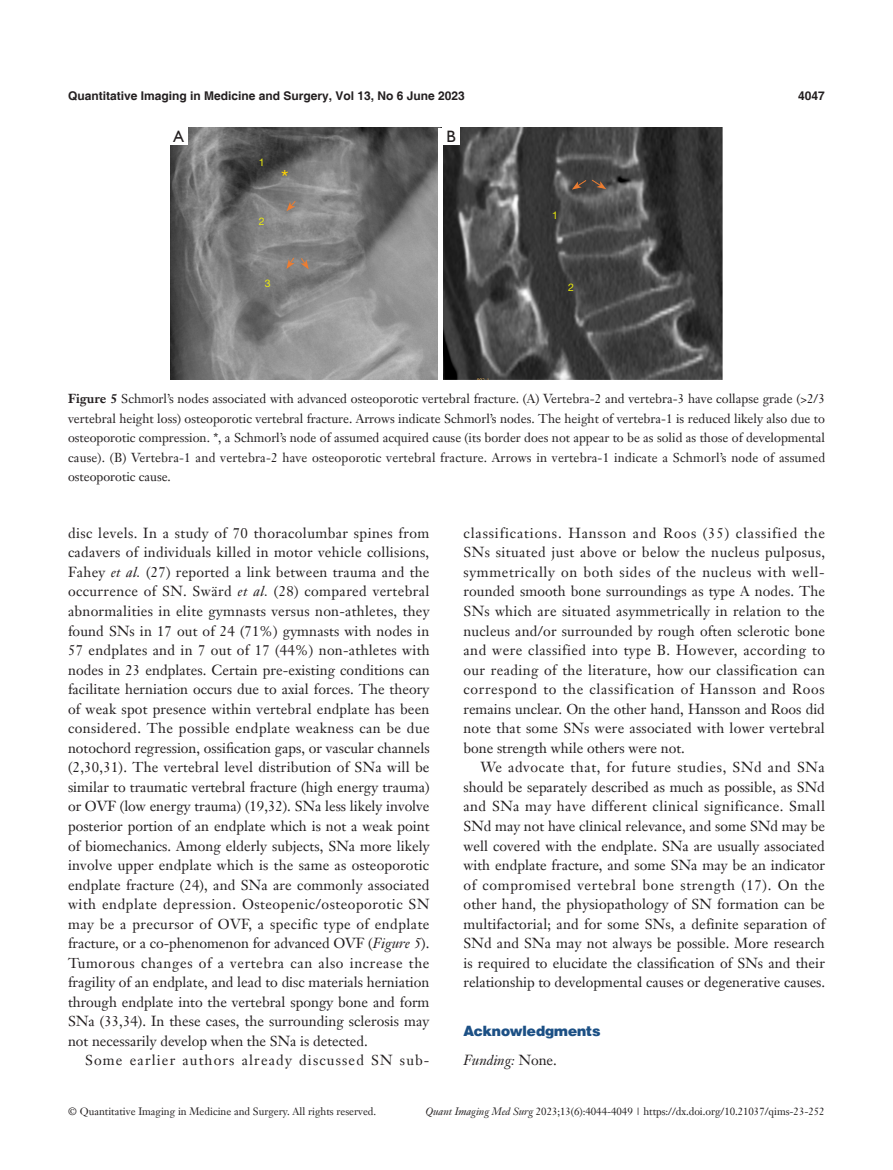
<style>
.page{position:relative;width:893px;height:1170px;background:#fff}
.page>*{position:absolute;margin:0;border:0;box-sizing:border-box;transform-origin:0 0}
.t1{font:21px "Helvetica Neue LT Pro";color:#ffd302}
.t2{font:16.5px "Humanist 521 BT";color:#231f20}
.t3{font:14.25px/19.5px "Janson Text LT";color:#231f20;text-align:justify}
.t4{font:14.25px "Janson Text LT";letter-spacing:.08em;color:#231f20}
._1ji-6_5{font:900 14.25px "Helvetica";color:#1c5085}
.t5{font:italic 14.25px "Janson Text LT";color:#231f20}
.t6{font:12.75px/19.5px "Janson Text LT";letter-spacing:.015em;color:#231f20;text-align:justify}
.t7{font:700 12px "Helvetica";color:#231f20}
.t8{font:10.5px "Janson Text LT";color:#231f20}
.t9{font:10.5px "Helvetica Neue LT Pro";color:#ecec0c}
.s1{font-weight:700}
.s2{font-style:italic}
.s3{font-style:normal}
</style>
<div class="page">
<img style="left:170px;top:128px;width:553px;height:251px">
<div style="left:170px;top:128px;width:17px;height:17px;background:#fff"></div>
<div style="left:443px;top:128px;width:17px;height:17px;background:#fff"></div>
<div style="left:438px;top:128px;width:5px;height:251px;background:#fff"></div>
<svg style="left:286px;top:200px;width:10px;height:11px"></svg>
<svg style="left:286px;top:257px;width:23px;height:12px"></svg>
<svg style="left:572px;top:179px;width:34px;height:10px"></svg>
<p class="t7" style="left:68px;top:88px;width:398px">Quantitative Imaging in Medicine and Surgery, Vol 13, No 6 June 2023</p>
<p class="t7" style="left:798px;top:88px;width:28px">4047</p>
<p class="t2" style="left:174px;top:126px;width:12px">A</p>
<p class="t2" style="left:446px;top:126px;width:11px">B</p>
<p class="t1" style="left:281px;top:164px;width:9px">*</p>
<p class="t9" style="left:259px;top:156px;width:7px">1</p>
<p class="t9" style="left:259px;top:215px;width:7px">2</p>
<p class="t9" style="left:265px;top:276px;width:7px">3</p>
<p class="t9" style="left:552px;top:209px;width:7px">1</p>
<p class="t9" style="left:568px;top:281px;width:7px">2</p>
<p class="t6" style="left:68px;top:389px;width:759px"><span class="s1">Figure 5</span> Schmorl’s nodes associated with advanced osteoporotic vertebral fracture. (A) Vertebra-2 and vertebra-3 have collapse grade (&gt;2/3 vertebral height loss) osteoporotic vertebral fracture. Arrows indicate Schmorl’s nodes. The height of vertebra-1 is reduced likely also due to osteoporotic compression. *, a Schmorl’s node of assumed acquired cause (its border does not appear to be as solid as those of developmental cause). (B) Vertebra-1 and vertebra-2 have osteoporotic vertebral fracture. Arrows in vertebra-1 indicate a Schmorl’s node of assumed osteoporotic cause.</p>
<p class="t3" style="left:68px;top:523px;width:363px">disc levels. In a study of 70 thoracolumbar spines from cadavers of individuals killed in motor vehicle collisions, Fahey <span class="s2">et al.</span> (27) reported a link between trauma and the occurrence of SN. Swärd <span class="s2">et al.</span> (28) compared vertebral abnormalities in elite gymnasts versus non-athletes, they found SNs in 17 out of 24 (71%) gymnasts with nodes in 57 endplates and in 7 out of 17 (44%) non-athletes with nodes in 23 endplates. Certain pre-existing conditions can facilitate herniation occurs due to axial forces. The theory of weak spot presence within vertebral endplate has been considered. The possible endplate weakness can be due notochord regression, ossification gaps, or vascular channels (2,30,31). The vertebral level distribution of SNa will be similar to traumatic vertebral fracture (high energy trauma) or OVF (low energy trauma) (19,32). SNa less likely involve posterior portion of an endplate which is not a weak point of biomechanics. Among elderly subjects, SNa more likely involve upper endplate which is the same as osteoporotic endplate fracture (24), and SNa are commonly associated with endplate depression. Osteopenic/osteoporotic SN may be a precursor of OVF, a specific type of endplate fracture, or a co-phenomenon for advanced OVF (<span class="s2">Figure 5</span>).<br>Tumorous changes of a vertebra can also increase the fragility of an endplate, and lead to disc materials herniation through endplate into the vertebral spongy bone and form SNa (33,34). In these cases, the surrounding sclerosis may not necessarily develop when the SNa is detected.</p>
<p class="t4" style="left:85px;top:1051px;width:346px">Some earlier authors already discussed SN sub-</p>
<p class="t3" style="left:463px;top:523px;width:363px">classifications. Hansson and Roos (35) classified the SNs situated just above or below the nucleus pulposus, symmetrically on both sides of the nucleus with well&shy;rounded smooth bone surroundings as type A nodes. The SNs which are situated asymmetrically in relation to the nucleus and/or surrounded by rough often sclerotic bone and were classified into type B. However, according to our reading of the literature, how our classification can correspond to the classification of Hansson and Roos remains unclear. On the other hand, Hansson and Roos did note that some SNs were associated with lower vertebral bone strength while others were not.</p>
<p class="t3" style="left:463px;top:757px;width:363px;text-indent:17px">We advocate that, for future studies, SNd and SNa should be separately described as much as possible, as SNd and SNa may have different clinical significance. Small SNd may not have clinical relevance, and some SNd may be well covered with the endplate. SNa are usually associated with endplate fracture, and some SNa may be an indicator of compromised vertebral bone strength (17). On the other hand, the physiopathology of SN formation can be multifactorial; and for some SNs, a definite separation of SNd and SNa may not always be possible. More research is required to elucidate the classification of SNs and their relationship to developmental causes or degenerative causes.</p>
<p class="_1ji-6_5" style="left:463px;top:1021px;width:139px">Acknowledgments</p>
<p class="t5" style="left:463px;top:1051px;width:95px">Funding: <span class="s3">None.</span></p>
<p class="t8" style="left:68px;top:1104px;width:310px">© Quantitative Imaging in Medicine and Surgery. All rights reserved.</p>
<p class="t8" style="left:425px;top:1104px;width:401px"><span class="s2">Quant Imaging Med Surg</span> 2023;13(6):4044-4049 | https://dx.doi.org/10.21037/qims-23-252</p>
</div>
